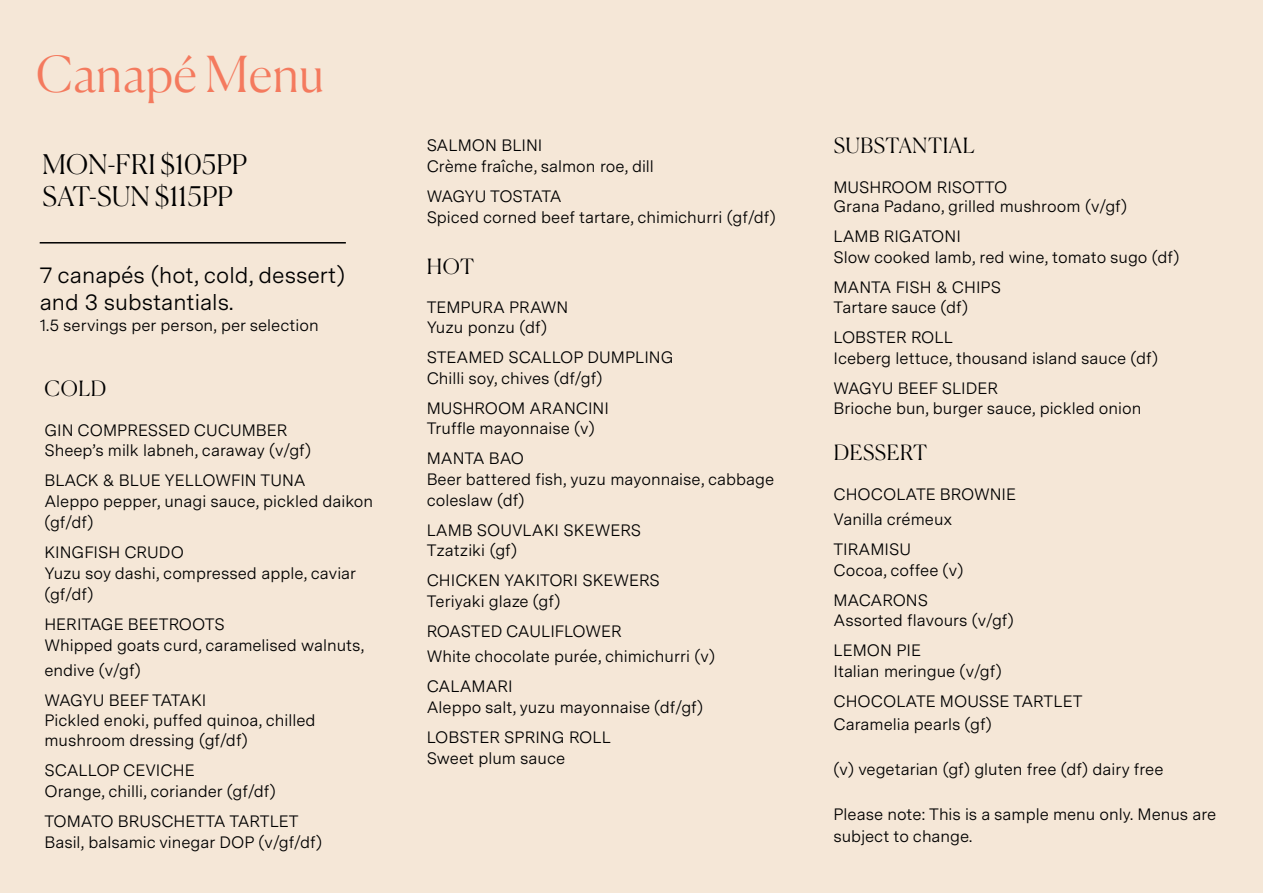
<style>
.page{position:relative;width:1263px;height:893px;background:#f5e7d7}
.page>*{position:absolute;margin:0;border:0;box-sizing:border-box;transform-origin:0 0}
.t1{font:300 49.5px "Canela";letter-spacing:.01em;color:#f47a5e}
.t2{font:300 27px/32.4px "Canela";letter-spacing:.01em;color:#000}
.t3{font:22.5px/27px "Messina Sans";color:#000}
.t4{font:300 21px "Canela";letter-spacing:.03em;color:#000}
.t5{font:16.5px/21px "Messina Sans";color:#000}
</style>
<div class="page">
<hr style="left:40px;top:242px;width:306px;height:2px;background:#000">
<h1 class="t1" style="left:36px;top:35px;width:290px">Canapé Menu</h1>
<h2 class="t2" style="left:43px;top:146px;width:206px">MON-FRI $105PP<br>SAT-SUN $115PP</h2>
<h3 class="t3" style="left:40px;top:261px;width:307px">7 canapés (hot, cold, dessert) and 3 substantials.</h3>
<p class="t5" style="left:40px;top:314px;width:280px">1.5 servings per person, per selection</p>
<p class="t4" style="left:45px;top:372px;width:63px">COLD</p>
<p class="t5" style="left:44px;top:420px;width:268px;line-height:19.8px">GIN COMPRESSED CUCUMBER<br>Sheep’s milk labneh, caraway (v/gf)</p>
<p class="t5" style="left:44px;top:469px;width:330px">BLACK &amp; BLUE YELLOWFIN TUNA<br>Aleppo pepper, unagi sauce, pickled daikon (gf/df)</p>
<p class="t5" style="left:44px;top:541px;width:313px">KINGFISH CRUDO<br>Yuzu soy dashi, compressed apple, caviar (gf/df)</p>
<p class="t5" style="left:44px;top:613px;width:321px">HERITAGE BEETROOTS<br>Whipped goats curd, caramelised walnuts,</p>
<p class="t5" style="left:44px;top:655px;width:163px;line-height:30px">endive (v/gf)<br>WAGYU BEEF TATAKI</p>
<p class="t5" style="left:44px;top:710px;width:273px;line-height:19.8px">Pickled enoki, puffed quinoa, chilled mushroom dressing (gf/df)</p>
<p class="t5" style="left:44px;top:759px;width:233px">SCALLOP CEVICHE<br>Orange, chilli, coriander (gf/df)</p>
<p class="t5" style="left:44px;top:810px;width:279px">TOMATO BRUSCHETTA TARTLET<br>Basil, balsamic vinegar DOP (v/gf/df)</p>
<p class="t5" style="left:427px;top:135px;width:229px">SALMON BLINI<br>Crème fraîche, salmon roe, dill</p>
<p class="t5" style="left:427px;top:186px;width:351px">WAGYU TOSTATA<br>Spiced corned beef tartare, chimichurri (gf/df)</p>
<p class="t4" style="left:427px;top:250px;width:49px">HOT</p>
<p class="t5" style="left:427px;top:297px;width:143px;line-height:19.8px">TEMPURA PRAWN<br>Yuzu ponzu (df)</p>
<p class="t5" style="left:427px;top:346px;width:248px">STEAMED SCALLOP DUMPLING<br>Chilli soy, chives (df/gf)</p>
<p class="t5" style="left:427px;top:398px;width:184px;line-height:19.8px">MUSHROOM ARANCINI<br>Truffle mayonnaise (v)</p>
<p class="t5" style="left:427px;top:447px;width:349px">MANTA BAO<br>Beer battered fish, yuzu mayonnaise, cabbage coleslaw (df)</p>
<p class="t5" style="left:427px;top:520px;width:216px;line-height:19.8px">LAMB SOUVLAKI SKEWERS<br>Tzatziki (gf)</p>
<p class="t5" style="left:427px;top:569px;width:235px">CHICKEN YAKITORI SKEWERS<br>Teriyaki glaze (gf)</p>
<p class="t5" style="left:427px;top:618px;width:290px;line-height:25.5px">ROASTED CAULIFLOWER<br>White chocolate purée, chimichurri (v)</p>
<p class="t5" style="left:427px;top:675px;width:278px">CALAMARI<br>Aleppo salt, yuzu mayonnaise (df/gf)</p>
<p class="t5" style="left:427px;top:726px;width:186px">LOBSTER SPRING ROLL<br>Sweet plum sauce</p>
<p class="t4" style="left:834px;top:129px;width:142px">SUBSTANTIAL</p>
<p class="t5" style="left:833px;top:176px;width:295px;line-height:19.8px">MUSHROOM RISOTTO<br>Grana Padano, grilled mushroom (v/gf)</p>
<p class="t5" style="left:833px;top:226px;width:347px">LAMB RIGATONI<br>Slow cooked lamb, red wine, tomato sugo (df)</p>
<p class="t5" style="left:833px;top:277px;width:169px;line-height:19.8px">MANTA FISH &amp; CHIPS<br>Tartare sauce (df)</p>
<p class="t5" style="left:833px;top:326px;width:326px">LOBSTER ROLL<br>Iceberg lettuce, thousand island sauce (df)</p>
<p class="t5" style="left:833px;top:378px;width:309px;line-height:19.8px">WAGYU BEEF SLIDER<br>Brioche bun, burger sauce, pickled onion</p>
<p class="t4" style="left:834px;top:436px;width:95px">DESSERT</p>
<p class="t5" style="left:833px;top:481px;width:184px;line-height:25.5px">CHOCOLATE BROWNIE<br>Vanilla crémeux</p>
<p class="t5" style="left:833px;top:539px;width:131px">TIRAMISU<br>Cocoa, coffee (v)</p>
<p class="t5" style="left:833px;top:590px;width:182px;line-height:19.8px">MACARONS<br>Assorted flavours (v/gf)</p>
<p class="t5" style="left:833px;top:639px;width:170px">LEMON PIE<br>Italian meringue (v/gf)</p>
<p class="t5" style="left:833px;top:690px;width:250px;line-height:22.5px">CHOCOLATE MOUSSE TARTLET<br>Caramelia pearls (gf)</p>
<p class="t5" style="left:833px;top:758px;width:331px">(v) vegetarian (gf) gluten free (df) dairy free</p>
<p class="t5" style="left:833px;top:802px;width:384px;line-height:22.5px">Please note: This is a sample menu only. Menus are subject to change.</p>
</div>
